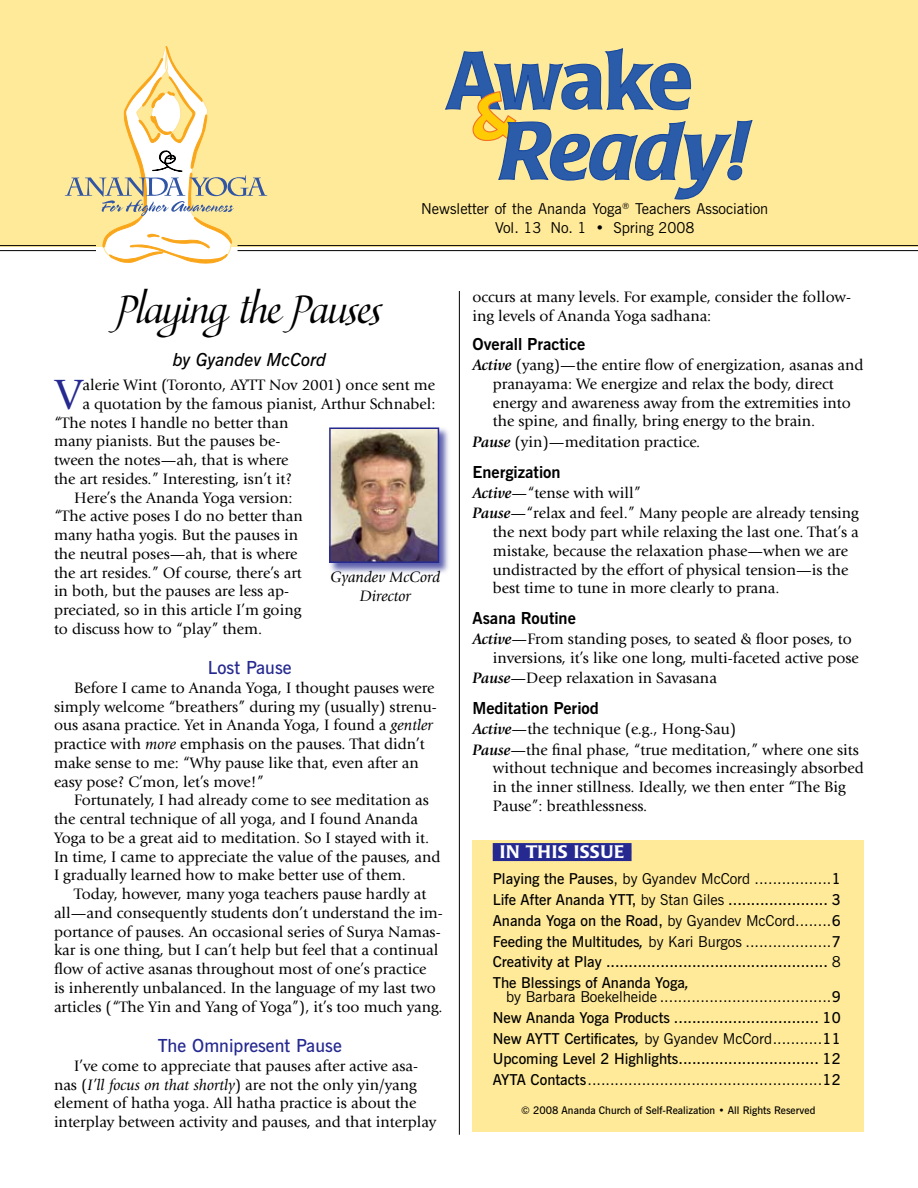
<style>
.page{position:relative;width:918px;height:1188px;background:#fff}
.page>*{position:absolute;margin:0;border:0;box-sizing:border-box;transform-origin:0 0}
.t1{font:48px "Carmela";color:#000}
.t2{font:44.1px "Giovanni";color:#262a90}
.t3{font:600 18px "News Gothic BT";color:#262a90}
.t4{font:italic 600 18px "News Gothic BT";color:#000}
.t5{font:500 18px "Poppl Laudatio";letter-spacing:.04em;color:#fff}
.t6{font:700 16.5px "News Gothic BT";color:#000}
.t7{font:15.75px/18.8px "Giovanni";color:#000}
.t8{font:italic 15.75px/19.5px "Giovanni";color:#000;text-align:center}
.t9{font:600 15px/20.7px "News Gothic BT";color:#000;text-align:justify}
.t10{font:15px/18.8px "News Gothic BT";color:#000;text-align:center}
.t11{font:600 10.5px "News Gothic BT";color:#000}
.s1{font-style:italic}
.s2{font-weight:700;font-style:italic}
.s3{color:#262a90}
.s4{font-weight:400}
</style>
<div class="page">
<div style="left:0;top:0;width:918px;height:246px;background:#ffea99"></div>
<hr style="left:238px;top:245px;width:680px;height:1px;background:#000">
<hr style="left:238px;top:250px;width:680px;height:1px;background:#000">
<hr style="left:0;top:245px;width:96px;height:1px;background:#000">
<hr style="left:0;top:250px;width:96px;height:1px;background:#000">
<hr style="left:459px;top:291px;width:1px;height:844px;background:#000">
<div style="left:328px;top:426px;width:124px;height:149px;background:#262a90;opacity:.75"></div>
<img style="left:332px;top:431px;width:104px;height:129px">
<div style="left:329px;top:428px;width:110px;height:135px;border:2px solid #262a90"></div>
<svg style="left:65px;top:46px;width:202px;height:217px"></svg>
<svg style="left:445px;top:48px;width:308px;height:152px"></svg>
<div style="left:472px;top:840px;width:392px;height:291px;background:#ffea99"></div>
<div style="left:493px;top:843px;width:139px;height:18px;background:#262a90"></div>
<p class="t10" style="left:421px;top:199px;width:349px">Newsletter of the Ananda Yoga<sup>®</sup> Teachers Association<br>Vol. 13 No. 1 • Spring 2008</p>
<h1 class="t1" style="left:118px;top:286px;width:264px">Playing the Pauses</h1>
<p class="t4" style="left:173px;top:349px;width:155px">by Gyandev McCord</p>
<h2 class="t2" style="left:56px;top:370px;width:28px">V</h2>
<p class="t7" style="left:82px;top:376px;width:354px">alerie Wint (Toronto, AYTT Nov 2001) once sent me</p>
<p class="t7" style="left:82px;top:394px;width:355px">a quotation by the famous pianist, Arthur Schnabel:</p>
<p class="t7" style="left:54px;top:413px;width:236px">“The notes I handle no better than</p>
<p class="t7" style="left:54px;top:432px;width:228px">many pianists. But the pauses be-</p>
<p class="t7" style="left:54px;top:451px;width:236px">tween the notes—ah, that is where</p>
<p class="t7" style="left:54px;top:469px;width:239px">the art resides.” Interesting, isn’t it?</p>
<p class="t7" style="left:74px;top:488px;width:220px">Here’s the Ananda Yoga version:</p>
<p class="t7" style="left:54px;top:507px;width:250px">“The active poses I do no better than</p>
<p class="t7" style="left:54px;top:526px;width:246px">many hatha yogis. But the pauses in</p>
<p class="t7" style="left:54px;top:544px;width:245px">the neutral poses—ah, that is where</p>
<p class="t7" style="left:54px;top:563px;width:249px">the art resides.” Of course, there’s art</p>
<p class="t7" style="left:54px;top:582px;width:237px">in both, but the pauses are less ap-</p>
<p class="t7" style="left:54px;top:601px;width:249px">preciated, so in this article I’m going</p>
<p class="t7" style="left:54px;top:619px;width:210px">to discuss how to “play” them.</p>
<p class="t3" style="left:208px;top:657px;width:85px">Lost Pause</p>
<p class="t7" style="left:54px;top:679px;width:384px;text-indent:20px">Before I came to Ananda Yoga, I thought pauses were simply welcome “breathers” during my (usually) strenu&shy;ous asana practice. Yet in Ananda Yoga, I found a <span class="s1">gentler </span>practice with <span class="s1">more</span> emphasis on the pauses. That didn’t make sense to me: “Why pause like that, even after an easy pose? C’mon, let’s move!”</p>
<p class="t7" style="left:54px;top:791px;width:388px;text-indent:20px">Fortunately, I had already come to see meditation as the central technique of all yoga, and I found Ananda Yoga to be a great aid to meditation. So I stayed with it.<br>In time, I came to appreciate the value of the pauses, and I gradually learned how to make better use of them.</p>
<p class="t7" style="left:54px;top:885px;width:390px;text-indent:20px">Today, however, many yoga teachers pause hardly at all—and consequently students don’t understand the im&shy;portance of pauses. An occasional series of Surya Namas&shy;kar is one thing, but I can’t help but feel that a continual flow of active asanas throughout most of one’s practice<br>is inherently unbalanced. In the language of my last two articles (“The Yin and Yang of Yoga”), it’s too much yang.</p>
<p class="t3" style="left:158px;top:1035px;width:186px">The Omnipresent Pause</p>
<p class="t7" style="left:54px;top:1056px;width:384px;text-indent:20px">I’ve come to appreciate that pauses after active asa&shy;nas (<span class="s1">I’ll focus on that shortly</span>) are not the only yin/yang element of hatha yoga. All hatha practice is about the interplay between activity and pauses, and that interplay</p>
<p class="t8" style="left:331px;top:567px;width:111px">Gyandev McCord<br>Director</p>
<p class="t7" style="left:472px;top:288px;width:380px">occurs at many levels. For example, consider the follow&shy;ing levels of Ananda Yoga sadhana:</p>
<p class="t6" style="left:472px;top:334px;width:114px">Overall Practice</p>
<p class="t7" style="left:493px;top:356px;width:372px;text-indent:-20px"><span class="s2">Active</span> (yang)—the entire flow of energization, asanas and pranayama: We energize and relax the body, direct energy and awareness away from the extremities into the spine, and finally, bring energy to the brain.</p>
<p class="t7" style="left:472px;top:433px;width:229px"><span class="s2">Pause</span> (yin)—meditation practice.</p>
<p class="t6" style="left:472px;top:462px;width:90px">Energization</p>
<p class="t7" style="left:472px;top:482px;width:388px;line-height:20.9px"><span class="s2">Active</span>—“tense with will”<br><span class="s2">Pause</span>—“relax and feel.” Many people are already tensing</p>
<p class="t7" style="left:493px;top:523px;width:368px">the next body part while relaxing the last one. That’s a mistake, because the relaxation phase—when we are undistracted by the effort of physical tension—is the best time to tune in more clearly to prana.</p>
<p class="t6" style="left:472px;top:608px;width:105px">Asana Routine</p>
<p class="t7" style="left:493px;top:629px;width:368px;text-indent:-20px"><span class="s2">Active</span>—From standing poses, to seated &amp; floor poses, to inversions, it’s like one long, multi-faceted active pose</p>
<p class="t7" style="left:472px;top:669px;width:246px"><span class="s2">Pause</span>—Deep relaxation in Savasana</p>
<p class="t6" style="left:472px;top:698px;width:128px">Meditation Period</p>
<p class="t7" style="left:472px;top:718px;width:388px;line-height:20.9px"><span class="s2">Active</span>—the technique (e.g., Hong-Sau)<br><span class="s2">Pause</span>—the final phase, “true meditation,” where one sits</p>
<p class="t7" style="left:493px;top:759px;width:372px">without technique and becomes increasingly absorbed in the inner stillness. Ideally, we then enter “The Big<br>Pause”: breathlessness.</p>
<p class="t5" style="left:493px;top:842px;width:140px"><span class="s3">-</span>IN THIS ISSUE<span class="s3">-</span></p>
<p class="t9" style="left:493px;top:869px;width:350px">Playing the Pauses<span class="s4">, by Gyandev McCord .................</span>1<br>Life After Ananda YTT, <span class="s4">by Stan Giles</span> ...................... 3<br>Ananda Yoga on the Road, <span class="s4">by Gyandev McCord........</span>6<br>Feeding the Multitudes<span class="s1">,</span> <span class="s4">by Kari Burgos ...................</span>7<br>Creativity at Play ................................................. <span class="s4">8<br></span>The Blessings of Ananda Yoga<span class="s1">,</span></p>
<p class="t9" style="left:493px;top:986px;width:350px;text-indent:14px"><span class="s4">by Barbara Boekelheide ......................................</span>9<br>New Ananda Yoga Products ................................ 10<br>New AYTT Certificates<span class="s1">,</span> <span class="s4">by Gyandev McCord...........</span>11<br>Upcoming Level 2 Highlights............................... 12<br>AYTA Contacts<span class="s4">....................................................</span>12</p>
<p class="t11" style="left:521px;top:1104px;width:296px">© 2008 Ananda Church of Self-Realization • All Rights Reserved</p>
</div>
